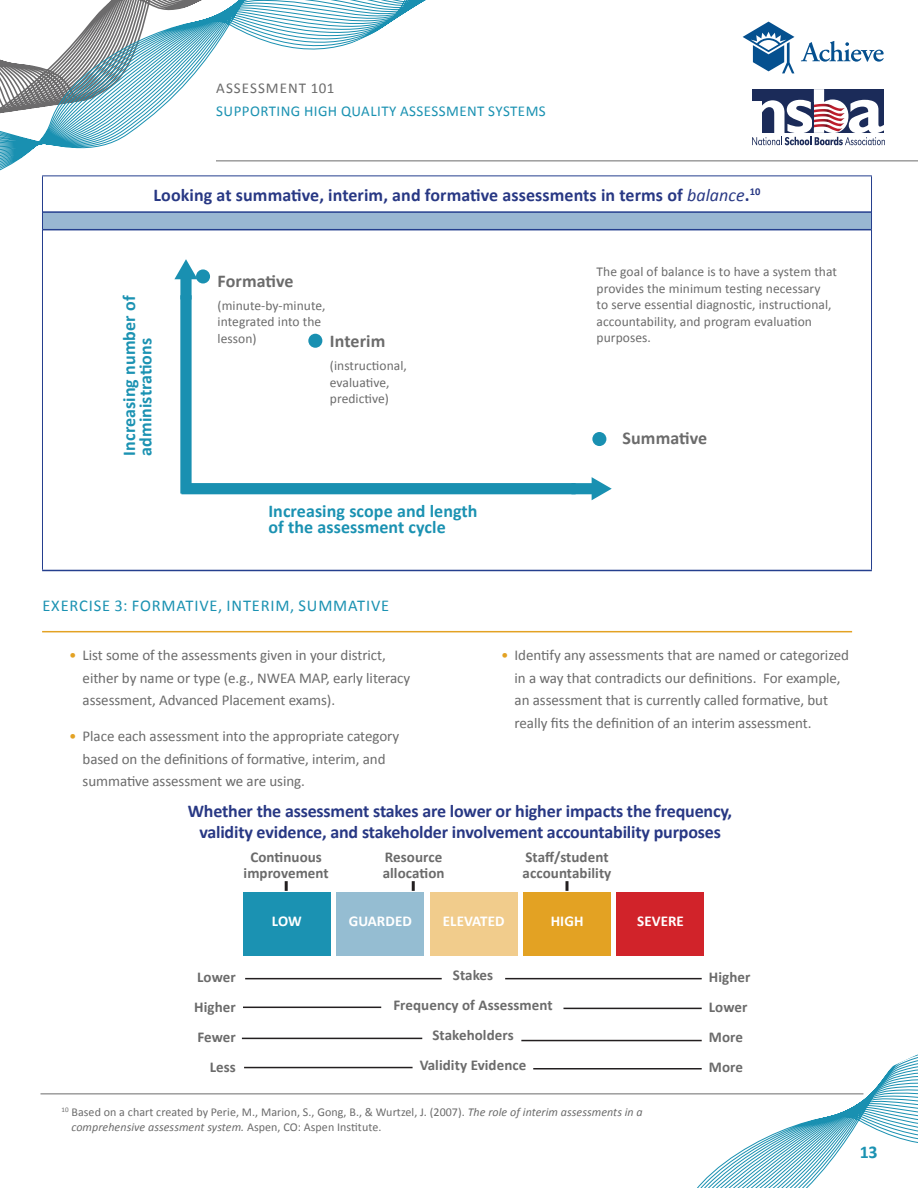
<style>
.page{position:relative;width:918px;height:1188px;background:#fff}
.page>*{position:absolute;margin:0;border:0;box-sizing:border-box;transform-origin:0 0}
.Head{font:700 18px/21px "Calibri";letter-spacing:-.01em;color:#283884;text-align:center}
.Text{font:700 18px/16.5px "Calibri";letter-spacing:.005em;color:#1b92b2}
.Text-2{font:700 18px "Calibri";letter-spacing:.005em;color:#6b6b6b}
.Heading_2{font:16.5px "Calibri";letter-spacing:.05em;color:#1b92b2}
.Text-3{font:15px/22.5px "Calibri";letter-spacing:-.005em;color:#6b6b6b}
.Text-4{font:700 15px/16.5px "Calibri";letter-spacing:.005em;color:#6b6b6b}
.t1{font:15px "Calibri";letter-spacing:.03em;color:#1b92b2}
.Text-5{font:700 15px "Calibri";letter-spacing:.005em;color:#fff}
.Text-6{font:15px "Calibri";letter-spacing:.07em;color:#6b6b6b}
.Text-7{font:13.5px/16.5px "Calibri";letter-spacing:.005em;color:#6b6b6b}
.foot_note{font:12px/15px "Calibri";letter-spacing:.005em;color:#6b6b6b}
.s1{font-weight:400;font-style:italic}
.s2{color:#e3a223}
.s3{font-style:italic}
</style>
<div class="page">
<hr style="left:216px;top:160px;width:702px;height:1px;background:#6b6b6b">
<hr style="left:40px;top:1094px;width:823px;height:1px;background:#6b6b6b">
<svg style="left:0;top:0;width:534px;height:176px"></svg>
<svg style="left:505px;top:977px;width:413px;height:211px"></svg>
<svg style="left:405px;top:1060px;width:177px;height:128px"></svg>
<svg style="left:801px;top:41px;width:83px;height:21px"></svg>
<svg style="left:743px;top:22px;width:51px;height:51px"></svg>
<svg style="left:752px;top:89px;width:133px;height:56px"></svg>
<div style="left:42px;top:212px;width:830px;height:18px;background:#99b7d2"></div>
<hr style="left:43px;top:211px;width:828px;height:2px;background:#253f8e">
<hr style="left:43px;top:229px;width:828px;height:1px;background:#253f8e">
<hr style="left:42px;top:570px;width:830px;height:1px;background:#253f8e">
<hr style="left:42px;top:176px;width:830px;height:1px;background:#253f8e">
<hr style="left:42px;top:176px;width:1px;height:36px;background:#253f8e">
<hr style="left:871px;top:176px;width:1px;height:36px;background:#253f8e">
<svg style="left:871px;top:212px;width:1px;height:18px"></svg>
<hr style="left:42px;top:230px;width:1px;height:340px;background:#253f8e">
<hr style="left:871px;top:230px;width:1px;height:340px;background:#253f8e">
<hr style="left:42px;top:631px;width:810px;height:1px;background:#e3a223">
<div style="left:308px;top:334px;width:14px;height:14px;background:#1990b1;border-radius:50%"></div>
<div style="left:592px;top:432px;width:14px;height:14px;background:#1990b1;border-radius:50%"></div>
<div style="left:181px;top:483px;width:395px;height:11px;background:#1990b1"></div>
<svg style="left:571px;top:477px;width:41px;height:23px"></svg>
<div style="left:180px;top:295px;width:12px;height:199px;background:#1990b1"></div>
<svg style="left:42px;top:211px;width:521px;height:88px"></svg>
<hr style="left:245px;top:978px;width:197px;height:1px;background:#231f20">
<hr style="left:505px;top:978px;width:197px;height:1px;background:#231f20">
<hr style="left:243px;top:1007px;width:138px;height:1px;background:#231f20">
<hr style="left:563px;top:1008px;width:139px;height:1px;background:#231f20">
<hr style="left:242px;top:1038px;width:180px;height:1px;background:#231f20">
<hr style="left:521px;top:1040px;width:181px;height:1px;background:#231f20">
<hr style="left:244px;top:1067px;width:169px;height:1px;background:#231f20">
<hr style="left:533px;top:1068px;width:169px;height:2px;background:#231f20">
<div style="left:243px;top:892px;width:87px;height:64px;background:#1b92b2"></div>
<div style="left:336px;top:892px;width:88px;height:64px;background:#95bdd2"></div>
<div style="left:430px;top:892px;width:87px;height:64px;background:#f1cc8c"></div>
<div style="left:523px;top:892px;width:88px;height:64px;background:#e3a223"></div>
<div style="left:617px;top:892px;width:87px;height:64px;background:#d1232a"></div>
<svg style="left:285px;top:881px;width:3px;height:10px"></svg>
<svg style="left:412px;top:881px;width:3px;height:10px"></svg>
<svg style="left:566px;top:881px;width:2px;height:10px"></svg>
<p class="Text-6" style="left:216px;top:79px;width:120px">ASSESSMENT 101</p>
<p class="t1" style="left:216px;top:102px;width:331px">SUPPORTING HIGH QUALITY ASSESSMENT SYSTEMS</p>
<p class="Head" style="left:154px;top:184px;width:608px">Looking at summative, interim, and formative assessments in terms of <span class="s1">balance</span>.<sup>10</sup></p>
<p class="Text" style="left:121px;top:456px;width:162px;rotate:-90deg">Increasing number of administrations</p>
<p class="Text-2" style="left:218px;top:269px;width:78px">Formative</p>
<p class="Text-7" style="left:218px;top:297px;width:109px">(minute-by-minute, integrated into the lesson)</p>
<p class="Text-2" style="left:330px;top:329px;width:57px">Interim</p>
<p class="Text-7" style="left:330px;top:357px;width:78px">(instructional, evaluative, predictive)</p>
<p class="Text" style="left:268px;top:503px;width:211px">Increasing scope and length of the assessment cycle</p>
<p class="Text-7" style="left:597px;top:264px;width:242px">The goal of balance is to have a system that provides the minimum testing necessary<br>to serve essential diagnostic, instructional, accountability, and program evaluation purposes.</p>
<p class="Text-2" style="left:623px;top:427px;width:86px">Summative</p>
<p class="Heading_2" style="left:42px;top:595px;width:348px">EXERCISE 3: FORMATIVE, INTERIM, SUMMATIVE</p>
<p class="Text-3" style="left:83px;top:644px;width:329px;text-indent:-14px"><span class="s2">•</span> List some of the assessments given in your district, either by name or type (e.g., NWEA MAP, early literacy assessment, Advanced Placement exams).</p>
<p class="Text-3" style="left:83px;top:725px;width:318px;text-indent:-14px"><span class="s2">•</span> Place each assessment into the appropriate category based on the definitions of formative, interim, and summative assessment we are using.</p>
<p class="Text-3" style="left:515px;top:644px;width:336px;text-indent:-14px"><span class="s2">•</span> Identify any assessments that are named or categorized in a way that contradicts our definitions. For example, an assessment that is currently called formative, but really fits the definition of an interim assessment.</p>
<p class="Head" style="left:188px;top:801px;width:546px">Whether the assessment stakes are lower or higher impacts the frequency, validity evidence, and stakeholder involvement accountability purposes</p>
<p class="Text-4" style="left:244px;top:849px;width:87px;text-align:center">Continuous improvement</p>
<p class="Text-4" style="left:383px;top:849px;width:63px">Resource allocation</p>
<p class="Text-4" style="left:523px;top:849px;width:90px">Staff/student accountability</p>
<p class="Text-5" style="left:272px;top:911px;width:31px">LOW</p>
<p class="Text-5" style="left:349px;top:911px;width:65px">GUARDED</p>
<p class="Text-5" style="left:443px;top:911px;width:63px">ELEVATED</p>
<p class="Text-5" style="left:551px;top:911px;width:34px">HIGH</p>
<p class="Text-5" style="left:637px;top:911px;width:48px">SEVERE</p>
<p class="Text-4" style="left:197px;top:969px;width:40px">Lower</p>
<p class="Text-4" style="left:194px;top:999px;width:43px">Higher</p>
<p class="Text-4" style="left:197px;top:1029px;width:40px">Fewer</p>
<p class="Text-4" style="left:210px;top:1059px;width:28px">Less</p>
<p class="Text-4" style="left:453px;top:967px;width:42px">Stakes</p>
<p class="Text-4" style="left:393px;top:997px;width:161px">Frequency of Assessment</p>
<p class="Text-4" style="left:432px;top:1027px;width:83px">Stakeholders</p>
<p class="Text-4" style="left:420px;top:1057px;width:108px">Validity Evidence</p>
<p class="foot_note" style="left:71px;top:1105px;width:573px;text-indent:-10px"><sup>10</sup> Based on a chart created by Perie, M., Marion, S., Gong, B., &amp; Wurtzel, J. (2007). <span class="s3">The role of interim assessments in a comprehensive assessment system.</span> Aspen, CO: Aspen Institute.</p>
<p class="Text-4" style="left:709px;top:969px;width:43px">Higher</p>
<p class="Text-4" style="left:709px;top:999px;width:40px">Lower</p>
<p class="Text-4" style="left:709px;top:1029px;width:36px">More</p>
<p class="Text-4" style="left:709px;top:1059px;width:36px">More</p>
<p class="Text" style="left:860px;top:1144px;width:19px">13</p>
</div>
